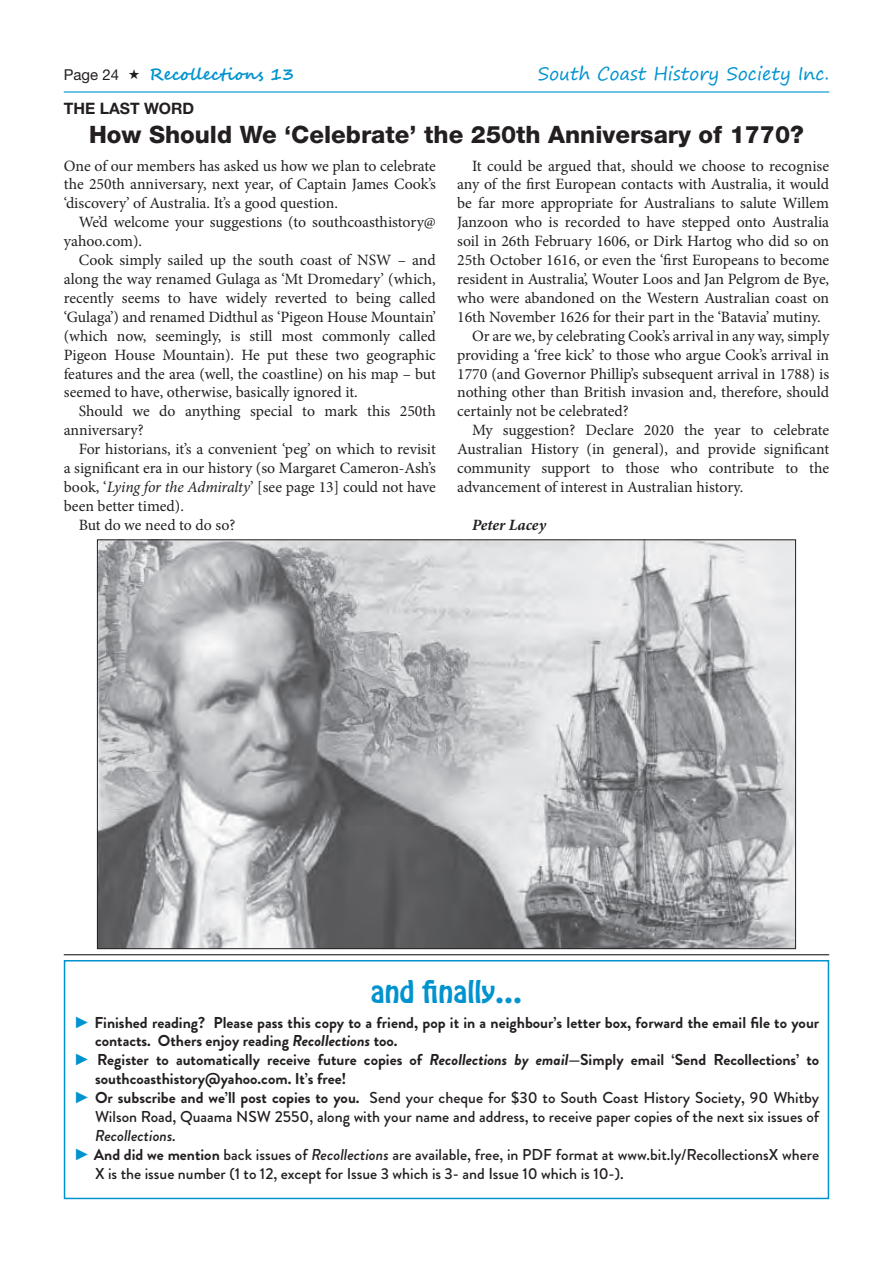
<style>
.page{position:relative;width:893px;height:1263px;background:#fff}
.page>*{position:absolute;margin:0;border:0;box-sizing:border-box;transform-origin:0 0}
.t1{font:27px "Hobo Std";color:#0093d0}
.t2{font:800 24px "Helvetica Neue";color:#231f20}
.t3{font:18px "Segoe Print";color:#0093d0}
.t4{font:700 16.5px "Segoe Script";color:#0093d0}
.t5{font:15.75px/18.9px "Minion Pro";color:#231f20;text-align:justify}
.t6{font:500 15.75px "Brandon Grotesque";color:#231f20}
.t7{font:700 15.75px "Brandon Grotesque";color:#231f20}
.t8{font:italic 500 15.75px "Brandon Grotesque";color:#231f20}
.t9{font:700 15.75px "Helvetica Neue";color:#231f20}
.t10{font:italic 700 15.75px "Minion Pro";color:#231f20}
.t11{font:15px "Helvetica Neue";color:#231f20}
.s1{font-style:italic}
.s2{font-family:"Franklin Gothic";font-weight:600;font-size:16.5px;color:#0093d0}
.s3{font-weight:700}
</style>
<div class="page">
<hr style="left:64px;top:91px;width:765px;height:2px;background:#0093d0">
<hr style="left:64px;top:954px;width:765px;height:1px;background:#231f20">
<div style="left:64px;top:960px;width:765px;height:239px;border:2px solid #0093d0"></div>
<img style="left:99px;top:542px;width:695px;height:405px">
<p class="t11" style="left:64px;top:65px;width:57px">Page 24</p>
<p class="t4" style="left:149px;top:60px;width:147px">Recollections 13</p>
<p class="t3" style="left:538px;top:57px;width:293px">South Coast History Society Inc.</p>
<p class="t9" style="left:64px;top:99px;width:12px">THE</p>
<p class="t9" style="left:100px;top:99px;width:84px">LAST WORD</p>
<h2 class="t2" style="left:89px;top:120px;width:716px">How Should We ‘Celebrate’ the 250th Anniversary of 1770?</h2>
<p class="t5" style="left:64px;top:156px;width:374px">One of our members has asked us how we plan to celebrate the 250th anniversary, next year, of Captain James Cook’s ‘discovery’ of Australia. It’s a good question.</p>
<p class="t5" style="left:64px;top:213px;width:374px;text-indent:15px">We’d welcome your suggestions (to southcoasthistory@ yahoo.com).</p>
<p class="t5" style="left:64px;top:251px;width:374px;text-indent:15px">Cook simply sailed up the south coast of NSW – and along the way renamed Gulaga as ‘Mt Dromedary’ (which, recently seems to have widely reverted to being called ‘Gulaga’) and renamed Didthul as ‘Pigeon House Mountain’ (which now, seemingly, is still most commonly called Pigeon House Mountain). He put these two geographic features and the area (well, the coastline) on his map – but seemed to have, otherwise, basically ignored it.</p>
<p class="t5" style="left:64px;top:402px;width:374px;text-indent:15px">Should we do anything special to mark this 250th anniversary?</p>
<p class="t5" style="left:79px;top:440px;width:359px">For historians, it’s a convenient ‘peg’ on which to revisit</p>
<p class="t5" style="left:64px;top:459px;width:374px">a significant era in our history (so Margaret Cameron-Ash’s</p>
<p class="t5" style="left:64px;top:477px;width:374px">book, ‘<span class="s1">Lying for the Admiralty</span>’ [see page 13] could not have</p>
<p class="t5" style="left:64px;top:496px;width:122px">been better timed).</p>
<p class="t5" style="left:79px;top:515px;width:158px">But do we need to do so?</p>
<p class="t5" style="left:472px;top:156px;width:359px">It could be argued that, should we choose to recognise</p>
<p class="t5" style="left:457px;top:175px;width:374px">any of the first European contacts with Australia, it would</p>
<p class="t5" style="left:457px;top:194px;width:374px">be far more appropriate for Australians to salute Willem</p>
<p class="t5" style="left:457px;top:213px;width:374px">Janzoon who is recorded to have stepped onto Australia</p>
<p class="t5" style="left:457px;top:232px;width:373px">soil in 26th February 1606, or Dirk Hartog who did so on</p>
<p class="t5" style="left:457px;top:251px;width:374px">25th October 1616, or even the ‘first Europeans to become</p>
<p class="t5" style="left:457px;top:270px;width:374px">resident in Australia’, Wouter Loos and Jan Pelgrom de Bye,</p>
<p class="t5" style="left:457px;top:288px;width:374px">who were abandoned on the Western Australian coast on</p>
<p class="t5" style="left:457px;top:307px;width:365px">16th November 1626 for their part in the ‘Batavia’ mutiny.</p>
<p class="t5" style="left:472px;top:326px;width:359px">Or are we, by celebrating Cook’s arrival in any way, simply</p>
<p class="t5" style="left:457px;top:345px;width:374px">providing a ‘free kick’ to those who argue Cook’s arrival in</p>
<p class="t5" style="left:457px;top:364px;width:374px">1770 (and Governor Phillip’s subsequent arrival in 1788) is</p>
<p class="t5" style="left:457px;top:383px;width:374px">nothing other than British invasion and, therefore, should</p>
<p class="t5" style="left:457px;top:402px;width:173px">certainly not be celebrated?</p>
<p class="t5" style="left:472px;top:421px;width:359px">My suggestion? Declare 2020 the year to celebrate</p>
<p class="t5" style="left:457px;top:440px;width:374px">Australian History (in general), and provide significant</p>
<p class="t5" style="left:457px;top:459px;width:374px">community support to those who contribute to the</p>
<p class="t5" style="left:457px;top:477px;width:288px">advancement of interest in Australian history.</p>
<p class="t10" style="left:472px;top:513px;width:76px">Peter Lacey</p>
<h1 class="t1" style="left:371px;top:974px;width:153px">and finally…</h1>
<p class="t7" style="left:74px;top:1011px;width:747px"><span class="s2">►</span> Finished reading? Please pass this copy to a friend, pop it in a neighbour’s letter box, forward the email file to your</p>
<p class="t7" style="left:95px;top:1030px;width:304px">contacts. Others enjoy reading <span class="s1">Recollections</span> too.</p>
<p class="t7" style="left:74px;top:1049px;width:747px"><span class="s2">►</span> Register to automatically receive future copies of <span class="s1">Recollections by email</span>—Simply email ‘Send Recollections’ to</p>
<p class="t7" style="left:95px;top:1068px;width:253px">southcoasthistory@yahoo.com. It’s free!</p>
<p class="t6" style="left:74px;top:1087px;width:747px"><span class="s2">►</span> <span class="s3">Or subscribe and we’ll post copies to you.</span> Send your cheque for $30 to South Coast History Society, 90 Whitby</p>
<p class="t6" style="left:95px;top:1106px;width:726px">Wilson Road, Quaama NSW 2550, along with your name and address, to receive paper copies of the next six issues of</p>
<p class="t8" style="left:95px;top:1124px;width:82px">Recollections.</p>
<p class="t6" style="left:74px;top:1143px;width:747px"><span class="s2">►</span> <span class="s3">And did we mention</span> back issues of <span class="s1">Recollections</span> are available, free, in PDF format at www.bit.ly/RecollectionsX where</p>
<p class="t6" style="left:95px;top:1162px;width:530px">X is the issue number (1 to 12, except for Issue 3 which is 3- and Issue 10 which is 10-).</p>
</div>
